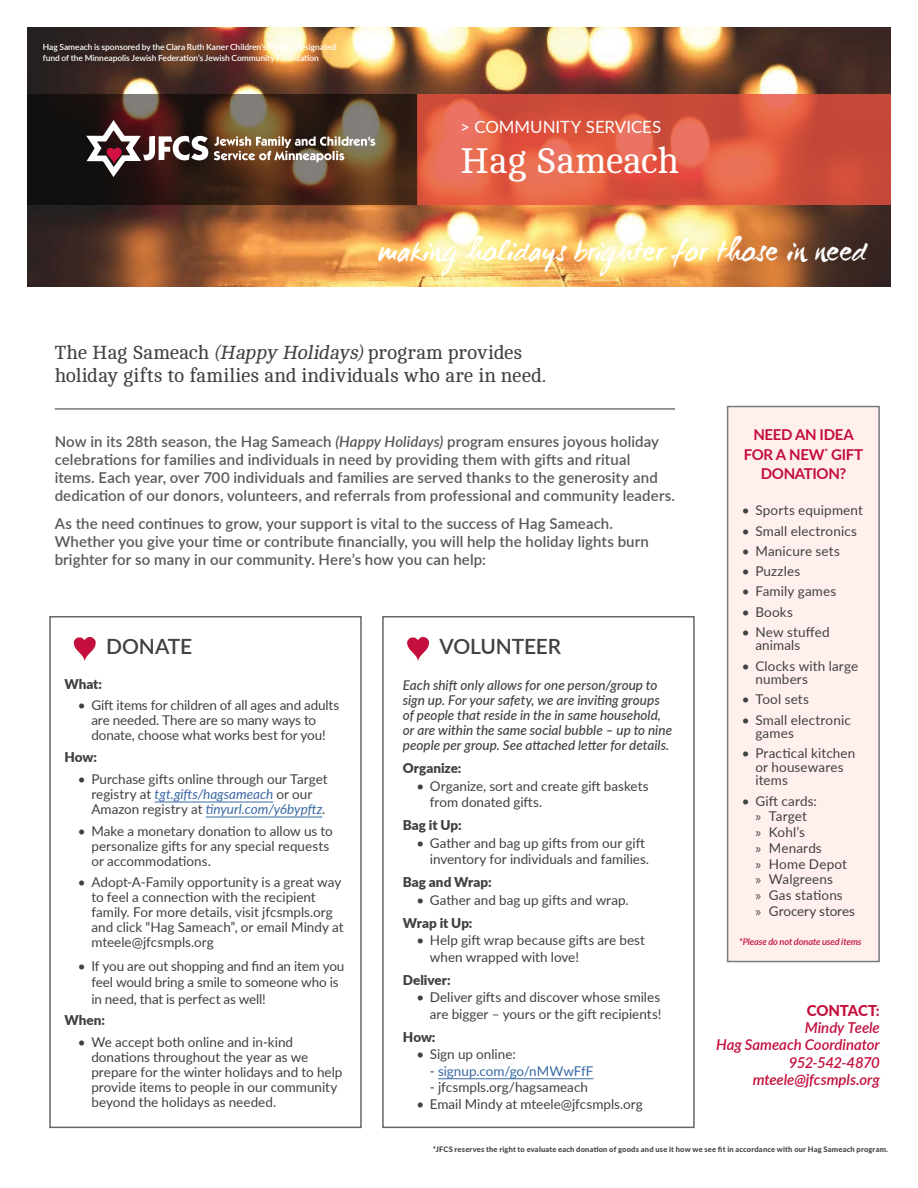
<style>
.page{position:relative;width:918px;height:1188px;background:#fff}
.page>*{position:absolute;margin:0;border:0;box-sizing:border-box;transform-origin:0 0}
.t1{font:36.6px "Cambo";letter-spacing:-.015em;color:#fff}
.t2{font:29.55px "WC Mano Negra Bta";letter-spacing:.005em;color:#fff}
.t3{font:600 21px "Lato";letter-spacing:-.01em;color:#414042}
.t4{font:19.5px/23.4px "Cambo";letter-spacing:-.005em;color:#414042}
.t5{font:16.95px "Lato";color:#fff}
.t6{font:600 15px/18px "Lato";letter-spacing:.01em;color:#58595b}
.t7{font:italic 600 15px/17.2px "Lato";letter-spacing:-.005em;color:#c40e3c;text-align:right}
.t8{font:700 15px/19.5px "Lato";letter-spacing:-.02em;color:#c40e3c;text-align:center}
.t9{font:800 15px "Lato";letter-spacing:-.015em;color:#c40e3c}
.t10{font:13.5px/15px "Lato";color:#414042}
.t11{font:italic 500 13.5px/15px "Lato";color:#414042}
.t12{font:900 13.5px "Lato";color:#414042}
.t13{font:13.5px "Lato";color:#3a68a5}
.t14{font:italic 600 9.15px "Lato";letter-spacing:-.01em;color:#c40e3c}
.t15{font:600 8.4px/11.2px "Lato";letter-spacing:-.005em;color:#fff}
.t16{font:800 7.5px "Lato";letter-spacing:.025em;color:#414042}
.s1{font-style:italic}
.s2{font-style:italic;color:#3a68a5}
.s3{color:#414042}
.s4{font-family:"Myriad Pro"}
</style>
<div class="page">
<div style="left:727px;top:406px;width:153px;height:556px;background:#ffede9;border:2px solid #58595b"></div>
<svg style="left:73px;top:637px;width:23px;height:24px"></svg>
<hr style="left:55px;top:409px;width:620px;height:1px;background:#000">
<hr style="left:155px;top:802px;width:118px;height:1px;background:#3a68a5">
<hr style="left:206px;top:817px;width:116px;height:1px;background:#3a68a5">
<svg style="left:407px;top:637px;width:23px;height:24px"></svg>
<hr style="left:438px;top:1078px;width:156px;height:1px;background:#3a68a5">
<img style="left:27px;top:27px;width:864px;height:259px">
<svg style="left:27px;top:94px;width:390px;height:111px;background:#3f2c1f"></svg>
<svg style="left:417px;top:94px;width:474px;height:111px;background:#da5943"></svg>
<svg style="left:86px;top:120px;width:122px;height:57px"></svg>
<svg style="left:214px;top:136px;width:161px;height:26px"></svg>
<p class="t15" style="left:43px;top:41px;width:295px">Hag Sameach is sponsored by the Clara Ruth Kaner Children’s Fund, a designated fund of the Minneapolis Jewish Federation’s Jewish Community Foundation</p>
<p class="t5" style="left:460px;top:115px;width:203px">&gt; COMMUNITY SERVICES</p>
<h1 class="t1" style="left:460px;top:141px;width:220px">Hag Sameach</h1>
<h2 class="t2" style="left:378px;top:232px;width:490px">making holidays brighter for those in need</h2>
<h3 class="t4" style="left:55px;top:341px;width:493px">The Hag Sameach <span class="s1">(Happy Holidays)</span>program provides holiday gifts to families and individuals who are in need.</h3>
<p class="t6" style="left:55px;top:432px;width:622px">Now in its 28th season, the Hag Sameach <span class="s1">(Happy Holidays)</span> program ensures joyous holiday celebrations for families and individuals in need by providing them with gifts and ritual<br>items. Each year, over 700 individuals and families are served thanks to the generosity and dedication of our donors, volunteers, and referrals from professional and community leaders.</p>
<p class="t6" style="left:55px;top:514px;width:596px">As the need continues to grow, your support is vital to the success of Hag Sameach.<br>Whether you give your time or contribute financially, you will help the holiday lights burn brighter for so many in our community. Here’s how you can help:</p>
<h3 class="t3" style="left:106px;top:631px;width:88px">DONATE</h3>
<p class="t12" style="left:64px;top:674px;width:39px">What:</p>
<p class="t10" style="left:91px;top:697px;width:250px;text-indent:-14px">• Gift items for children of all ages and adults are needed. There are so many ways to donate, choose what works best for you!</p>
<p class="t12" style="left:64px;top:747px;width:34px">How:</p>
<p class="t10" style="left:91px;top:771px;width:238px;text-indent:-14px">• Purchase gifts online through our Target registry at <span class="s2">tgt.gifts/hagsameach</span> or our<br>Amazon registry at <span class="s2">tinyurl.com/y6bypftz</span>.</p>
<p class="t10" style="left:91px;top:823px;width:243px;text-indent:-14px">• Make a monetary donation to allow us to personalize gifts for any special requests or accommodations.</p>
<p class="t10" style="left:91px;top:874px;width:254px;text-indent:-14px">• Adopt-A-Family opportunity is a great way to feel a connection with the recipient family. For more details, visit jfcsmpls.org and click “Hag Sameach”, or email Mindy at mteele@jfcsmpls.org</p>
<p class="t10" style="left:91px;top:957px;width:255px;line-height:16.5px;text-indent:-14px">• If you are out shopping and find an item you feel would bring a smile to someone who is in need, that is perfect as well!</p>
<p class="t12" style="left:64px;top:1010px;width:42px">When:</p>
<p class="t10" style="left:91px;top:1034px;width:253px;text-indent:-14px">• We accept both online and in-kind donations throughout the year as we prepare for the winter holidays and to help provide items to people in our community beyond the holidays as needed.</p>
<h3 class="t3" style="left:440px;top:631px;width:123px">VOLUNTEER</h3>
<p class="t11" style="left:403px;top:677px;width:271px">Each shift only allows for one person/group to sign up. For your safety, we are inviting groups of people that reside in the in same household, or are within the same social bubble – up to nine people per group. See attached letter for details.</p>
<p class="t12" style="left:403px;top:758px;width:60px">Organize:</p>
<p class="t10" style="left:430px;top:777px;width:220px;line-height:16.5px;text-indent:-14px">• Organize, sort and create gift baskets from donated gifts.</p>
<p class="t12" style="left:403px;top:815px;width:60px">Bag it Up:</p>
<p class="t10" style="left:430px;top:834px;width:221px;line-height:16.5px;text-indent:-14px">• Gather and bag up gifts from our gift inventory for individuals and families.</p>
<p class="t12" style="left:403px;top:872px;width:90px">Bag and Wrap:</p>
<p class="t10" style="left:416px;top:892px;width:214px">• Gather and bag up gifts and wrap.</p>
<p class="t12" style="left:403px;top:913px;width:71px">Wrap it Up:</p>
<p class="t10" style="left:430px;top:931px;width:217px;line-height:16.5px;text-indent:-14px">• Help gift wrap because gifts are best when wrapped with love!</p>
<p class="t12" style="left:403px;top:970px;width:49px">Deliver:</p>
<p class="t10" style="left:416px;top:988px;width:247px;line-height:16.5px;text-align:right">• Deliver gifts and discover whose smiles are bigger – yours or the gift recipients!</p>
<p class="t12" style="left:403px;top:1027px;width:34px">How:</p>
<p class="t10" style="left:416px;top:1046px;width:101px">• Sign up online:</p>
<p class="t13" style="left:430px;top:1061px;width:165px"><span class="s3">-</span> signup.com/go/nMWwFfF</p>
<p class="t10" style="left:430px;top:1079px;width:160px">- jfcsmpls.org/hagsameach</p>
<p class="t10" style="left:416px;top:1096px;width:228px">• Email Mindy at mteele@jfcsmpls.org</p>
<p class="t8" style="left:744px;top:424px;width:121px">NEED AN IDEA<br>FOR A NEW<sup>*</sup> GIFT<br>DONATION?</p>
<p class="t10" style="left:742px;top:502px;width:123px">• Sports equipment</p>
<p class="t10" style="left:742px;top:523px;width:117px">• Small electronics</p>
<p class="t10" style="left:742px;top:543px;width:100px">• Manicure sets</p>
<p class="t10" style="left:742px;top:563px;width:60px">• Puzzles</p>
<p class="t10" style="left:742px;top:583px;width:96px">• Family games</p>
<p class="t10" style="left:742px;top:604px;width:53px">• Books</p>
<p class="t10" style="left:755px;top:625px;width:76px;line-height:13.5px;text-indent:-14px">• New stuffed animals</p>
<p class="t10" style="left:755px;top:658px;width:104px;line-height:13.5px;text-indent:-14px">• Clocks with large numbers</p>
<p class="t10" style="left:742px;top:691px;width:69px">• Tool sets</p>
<p class="t10" style="left:755px;top:712px;width:97px;line-height:13.5px;text-indent:-14px">• Small electronic games</p>
<p class="t10" style="left:755px;top:746px;width:102px;line-height:13.5px;text-indent:-14px">• Practical kitchen or housewares items</p>
<p class="t10" style="left:755px;top:792px;width:101px;line-height:15.8px;text-indent:-14px">• Gift cards:<br><span class="s4">»</span> Target<br><span class="s4">»</span> Kohl’s<br><span class="s4">»</span> Menards<br><span class="s4">»</span> Home Depot <span class="s4">»</span> Walgreens<br><span class="s4">»</span> Gas stations<br><span class="s4">»</span> Grocery stores</p>
<p class="t14" style="left:739px;top:935px;width:124px">*Please do not donate used items</p>
<p class="t9" style="left:807px;top:999px;width:74px">CONTACT:</p>
<p class="t7" style="left:716px;top:1019px;width:165px">Mindy Teele<br>Hag Sameach Coordinator<br>952-542-4870 mteele@jfcsmpls.org</p>
<p class="t16" style="left:433px;top:1143px;width:457px">*JFCS reserves the right to evaluate each donation of goods and use it how we see fit in accordance with our Hag Sameach program.</p>
</div>
